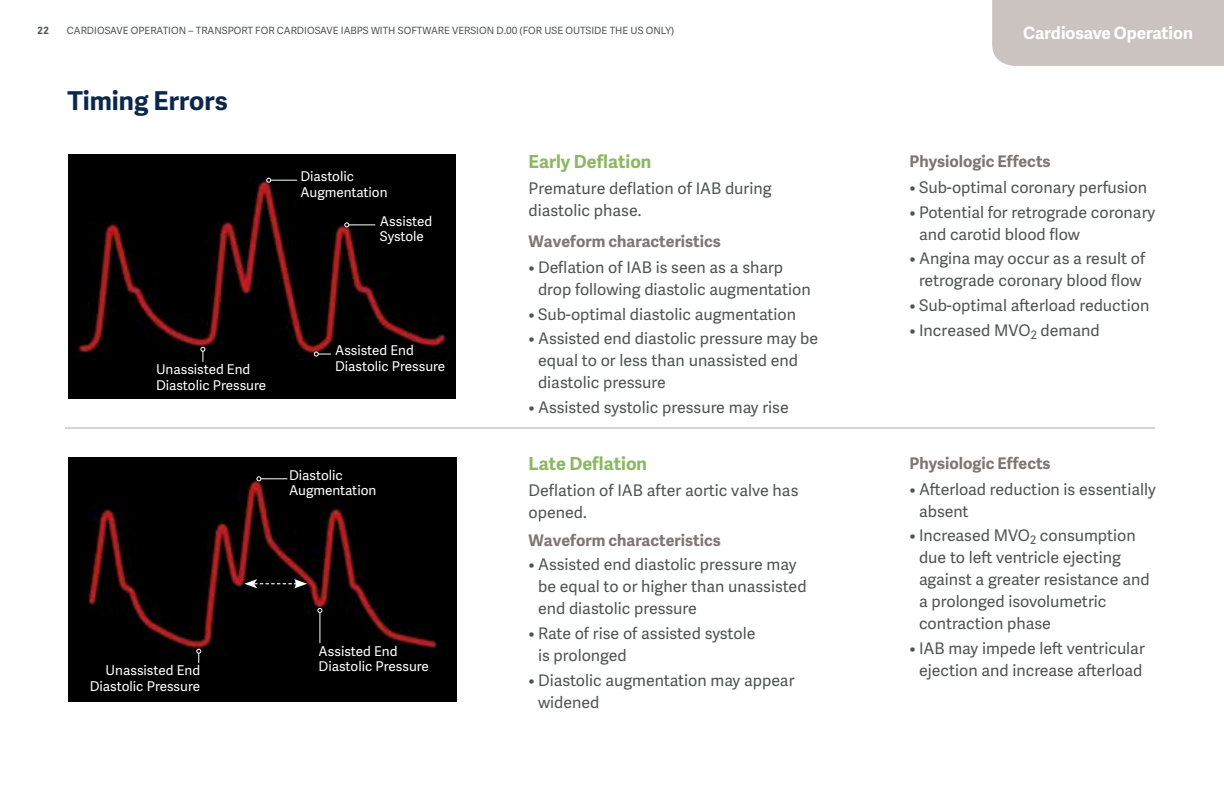
<style>
.page{position:relative;width:1224px;height:792px;background:#fff}
.page>*{position:absolute;margin:0;border:0;box-sizing:border-box;transform-origin:0 0}
.t1{font:700 26px "Adelle Sans";color:#0c274c}
.t2{font:700 18px "Adelle Sans";color:#8cb861}
.t3{font:700 17px "Adelle Sans";color:#fff}
.t4{font:16px/22px "Adelle Sans";color:#505353}
.t5{font:700 16px "Adelle Sans";color:#807673}
.t6{font:13.6px/15.8px "Adelle Sans";color:#fff}
.t7{font:13.4px/15.8px "Adelle Sans";color:#fff}
.t8{font:10px "Adelle Sans";color:#505353}
.t9{font:700 10px "Adelle Sans";color:#505353}
</style>
<div class="page">
<div style="left:992px;top:0;width:232px;height:66px;background:#cbc3c0"></div>
<img style="left:68px;top:155px;width:387px;height:244px">
<svg style="left:344px;top:222px;width:31px;height:5px"></svg>
<svg style="left:314px;top:352px;width:17px;height:5px"></svg>
<svg style="left:266px;top:178px;width:31px;height:5px"></svg>
<svg style="left:200px;top:347px;width:5px;height:15px"></svg>
<img style="left:68px;top:457px;width:388px;height:245px">
<svg style="left:244px;top:579px;width:63px;height:9px"></svg>
<svg style="left:256px;top:476px;width:31px;height:5px"></svg>
<svg style="left:196px;top:649px;width:5px;height:14px"></svg>
<hr style="left:319px;top:612px;width:1px;height:31px;background:#fff">
<svg style="left:317px;top:608px;width:5px;height:5px"></svg>
<hr style="left:65px;top:428px;width:1090px;height:1px;background:#b6aaa7">
<p class="t9" style="left:38px;top:24px;width:13px">22</p>
<p class="t8" style="left:67px;top:24px;width:609px">CARDIOSAVE OPERATION – TRANSPORT FOR CARDIOSAVE IABPS WITH SOFTWARE VERSION D.00 (FOR USE OUTSIDE THE US ONLY)</p>
<h1 class="t1" style="left:67px;top:81px;width:162px">Timing Errors</h1>
<p class="t7" style="left:300px;top:168px;width:89px">Diastolic<br>Augmentation</p>
<p class="t7" style="left:380px;top:213px;width:54px">Assisted<br>Systole</p>
<p class="t7" style="left:156px;top:361px;width:112px">Unassisted End<br>Diastolic Pressure</p>
<p class="t7" style="left:335px;top:342px;width:112px">Assisted End<br>Diastolic Pressure</p>
<p class="t2" style="left:529px;top:149px;width:124px">Early Deflation</p>
<p class="t4" style="left:529px;top:177px;width:245px">Premature deflation of IAB during diastolic phase.</p>
<p class="t5" style="left:529px;top:229px;width:194px">Waveform characteristics</p>
<p class="t4" style="left:538px;top:255px;width:274px;text-indent:-10px">• Deflation of IAB is seen as a sharp drop following diastolic augmentation</p>
<p class="t4" style="left:529px;top:302px;width:269px">• Sub-optimal diastolic augmentation</p>
<p class="t4" style="left:538px;top:327px;width:282px;text-indent:-10px">• Assisted end diastolic pressure may be equal to or less than unassisted end diastolic pressure</p>
<p class="t4" style="left:529px;top:396px;width:262px">• Assisted systolic pressure may rise</p>
<p class="t3" style="left:1023px;top:21px;width:171px">Cardiosave Operation</p>
<p class="t5" style="left:909px;top:149px;width:143px">Physiologic Effects</p>
<p class="t4" style="left:909px;top:176px;width:239px">• Sub-optimal coronary perfusion</p>
<p class="t4" style="left:919px;top:200px;width:238px;text-indent:-10px">• Potential for retrograde coronary and carotid blood flow</p>
<p class="t4" style="left:909px;top:247px;width:237px;text-align:center">• Angina may occur as a result of retrograde coronary blood flow</p>
<p class="t4" style="left:909px;top:294px;width:242px">• Sub-optimal afterload reduction</p>
<p class="t4" style="left:909px;top:319px;width:192px">• Increased MVO<sub>2</sub> demand</p>
<p class="t2" style="left:528px;top:450px;width:120px">Late Deflation</p>
<p class="t4" style="left:528px;top:479px;width:271px">Deflation of IAB after aortic valve has opened.</p>
<p class="t5" style="left:528px;top:528px;width:194px">Waveform characteristics</p>
<p class="t4" style="left:538px;top:553px;width:270px;text-indent:-10px">• Assisted end diastolic pressure may be equal to or higher than unassisted end diastolic pressure</p>
<p class="t4" style="left:538px;top:622px;width:219px;text-indent:-10px">• Rate of rise of assisted systole is prolonged</p>
<p class="t4" style="left:538px;top:669px;width:258px;text-indent:-10px">• Diastolic augmentation may appear widened</p>
<p class="t5" style="left:909px;top:451px;width:143px">Physiologic Effects</p>
<p class="t4" style="left:919px;top:477px;width:238px;text-indent:-10px">• Afterload reduction is essentially absent</p>
<p class="t4" style="left:919px;top:524px;width:232px;text-indent:-10px">• Increased MVO<sub>2</sub> consumption due to left ventricle ejecting against a greater resistance and a prolonged isovolumetric contraction phase</p>
<p class="t4" style="left:909px;top:637px;width:237px">• IAB may impede left ventricular</p>
<p class="t6" style="left:289px;top:467px;width:89px">Diastolic<br>Augmentation</p>
<p class="t6" style="left:319px;top:642px;width:112px">Assisted End<br>Diastolic Pressure</p>
<p class="t6" style="left:106px;top:662px;width:96px">Unassisted End</p>
<p class="t4" style="left:919px;top:659px;width:225px">ejection and increase afterload</p>
<p class="t6" style="left:90px;top:678px;width:112px">Diastolic Pressure</p>
</div>
